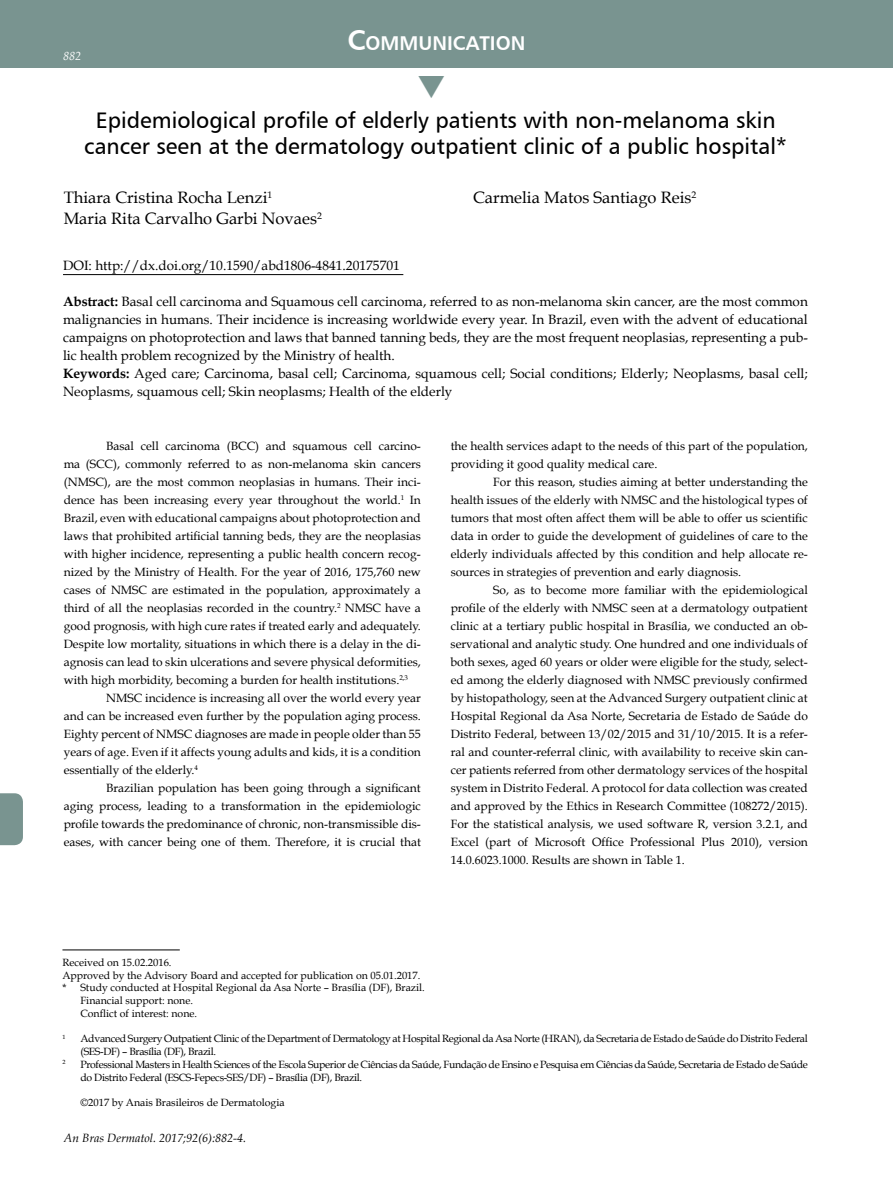
<style>
.page{position:relative;width:893px;height:1191px;background:#fff}
.page>*{position:absolute;margin:0;border:0;box-sizing:border-box;transform-origin:0 0}
.t1{font:22.5px/25.5px "Humanist 777 BT Roman B";color:#000;text-align:center}
.t2{font:19.95px "Humanist 777 BT Bold B";color:#fff}
.t3{font:16.5px "Book Antiqua";color:#000}
.t4{font:13.5px/18px "Book Antiqua";color:#000}
.t5{font:12px/18px "Book Antiqua";color:#000;text-align:justify}
.t6{font:italic 12px "Book Antiqua";color:#000}
.t7{font:italic 12px "Book Antiqua";color:#fff}
.t8{font:10.5px/12.8px "Book Antiqua";letter-spacing:-.03em;color:#000}
.t9{font:10.5px "Book Antiqua";color:#000}
.t10{font:6.15px "Book Antiqua";color:#000}
.s1{font-size:28.5px}
.s2{font-weight:700}
</style>
<div class="page">
<div style="left:0;top:0;width:893px;height:68px;background:#799490"></div>
<hr style="left:63px;top:274px;width:340px;height:1px;background:#000">
<hr style="left:62px;top:949px;width:118px;height:1px;background:#000">
<svg style="left:0;top:793px;width:23px;height:52px"></svg>
<p class="t7" style="left:63px;top:49px;width:19px">882</p>
<h2 class="t2" style="left:347px;top:31px;width:179px"><span class="s1">C</span>OMMUNICATION</h2>
<h1 class="t1" style="left:84px;top:107px;width:704px">Epidemiological profile of elderly patients with non-melanoma skin cancer seen at the dermatology outpatient clinic of a public hospital*</h1>
<h3 class="t3" style="left:64px;top:187px;width:210px">Thiara Cristina Rocha Lenzi<sup>1</sup></h3>
<h3 class="t3" style="left:473px;top:187px;width:225px">Carmelia Matos Santiago Reis<sup>2</sup></h3>
<h3 class="t3" style="left:64px;top:208px;width:260px">Maria Rita Carvalho Garbi Novaes<sup>2</sup></h3>
<p class="t4" style="left:63px;top:256px;width:338px">DOI: http://dx.doi.org/10.1590/abd1806-4841.20175701</p>
<p class="t4" style="left:63px;top:292px;width:746px"><span class="s2">Abstract:</span> Basal cell carcinoma and Squamous cell carcinoma, referred to as non-melanoma skin cancer, are the most common malignancies in humans. Their incidence is increasing worldwide every year. In Brazil, even with the advent of educational campaigns on photoprotection and laws that banned tanning beds, they are the most frequent neoplasias, representing a pub&shy;lic health problem recognized by the Ministry of health.<br><span class="s2">Keywords:</span> Aged care; Carcinoma, basal cell; Carcinoma, squamous cell; Social conditions; Elderly; Neoplasms, basal cell; Neoplasms, squamous cell; Skin neoplasms; Health of the elderly</p>
<p class="t5" style="left:64px;top:437px;width:359px;text-indent:43px">Basal cell carcinoma (BCC) and squamous cell carcino&shy;ma (SCC), commonly referred to as non-melanoma skin cancers (NMSC), are the most common neoplasias in humans. Their inci&shy;dence has been increasing every year throughout the world.<sup>1</sup> In Brazil, even with educational campaigns about photoprotection and laws that prohibited artificial tanning beds, they are the neoplasias with higher incidence, representing a public health concern recog&shy;nized by the Ministry of Health. For the year of 2016, 175,760 new cases of NMSC are estimated in the population, approximately a third of all the neoplasias recorded in the country.<sup>2</sup> NMSC have a good prognosis, with high cure rates if treated early and adequately.<br>Despite low mortality, situations in which there is a delay in the di&shy;agnosis can lead to skin ulcerations and severe physical deformities, with high morbidity, becoming a burden for health institutions.<sup>2,3</sup></p>
<p class="t5" style="left:64px;top:689px;width:359px;text-indent:43px">NMSC incidence is increasing all over the world every year and can be increased even further by the population aging process.<br>Eighty percent of NMSC diagnoses are made in people older than 55 years of age. Even if it affects young adults and kids, it is a condition essentially of the elderly.<sup>4</sup></p>
<p class="t5" style="left:64px;top:779px;width:359px;text-indent:43px">Brazilian population has been going through a significant aging process, leading to a transformation in the epidemiologic profile towards the predominance of chronic, non-transmissible dis&shy;eases, with cancer being one of them. Therefore, it is crucial that</p>
<p class="t5" style="left:451px;top:437px;width:359px">the health services adapt to the needs of this part of the population, providing it good quality medical care.</p>
<p class="t5" style="left:451px;top:473px;width:359px;text-indent:43px">For this reason, studies aiming at better understanding the health issues of the elderly with NMSC and the histological types of tumors that most often affect them will be able to offer us scientific data in order to guide the development of guidelines of care to the elderly individuals affected by this condition and help allocate re&shy;sources in strategies of prevention and early diagnosis.</p>
<p class="t5" style="left:451px;top:581px;width:359px;text-indent:43px">So, as to become more familiar with the epidemiological profile of the elderly with NMSC seen at a dermatology outpatient clinic at a tertiary public hospital in Brasília, we conducted an ob&shy;servational and analytic study. One hundred and one individuals of both sexes, aged 60 years or older were eligible for the study, select&shy;ed among the elderly diagnosed with NMSC previously confirmed by histopathology, seen at the Advanced Surgery outpatient clinic at Hospital Regional da Asa Norte, Secretaria de Estado de Saúde do Distrito Federal, between 13/02/2015 and 31/10/2015. It is a refer&shy;ral and counter-referral clinic, with availability to receive skin can&shy;cer patients referred from other dermatology services of the hospital system in Distrito Federal. Aprotocol for data collection was created and approved by the Ethics in Research Committee (108272/2015).<br>For the statistical analysis, we used software R, version 3.2.1, and Excel (part of Microsoft Office Professional Plus 2010), version 14.0.6023.1000. Results are shown in Table 1.</p>
<p class="t9" style="left:62px;top:955px;width:111px">Received on 15.02.2016.</p>
<p class="t9" style="left:62px;top:968px;width:359px">Approved by the Advisory Board and accepted for publication on 05.01.2017.</p>
<p class="t9" style="left:62px;top:981px;width:364px">* Study conducted at Hospital Regional da Asa Norte – Brasília (DF), Brazil.</p>
<p class="t9" style="left:80px;top:994px;width:114px">Financial support: none.</p>
<p class="t9" style="left:80px;top:1006px;width:118px">Conflict of interest: none.</p>
<p class="t10" style="left:62px;top:1033px;width:5px">1</p>
<p class="t8" style="left:80px;top:1032px;width:729px">Advanced Surgery Outpatient Clinic of the Department of Dermatology at Hospital Regional daAsa Norte (HRAN), da Secretaria de Estado de Saúde do Distrito Federal (SES-DF) – Brasília (DF), Brazil.</p>
<p class="t10" style="left:62px;top:1058px;width:5px">2</p>
<p class="t8" style="left:80px;top:1058px;width:729px">Professional Masters in Health Sciences of the Escola Superior de Ciências da Saúde, Fundação de Ensino e Pesquisa em Ciências da Saúde, Secretaria de Estado de Saúde do Distrito Federal (ESCS-Fepecs-SES/DF) – Brasília (DF), Brazil.</p>
<p class="t9" style="left:80px;top:1096px;width:206px">©2017 by Anais Brasileiros de Dermatologia</p>
<p class="t6" style="left:64px;top:1131px;width:184px">An Bras Dermatol. 2017;92(6):882-4.</p>
</div>
